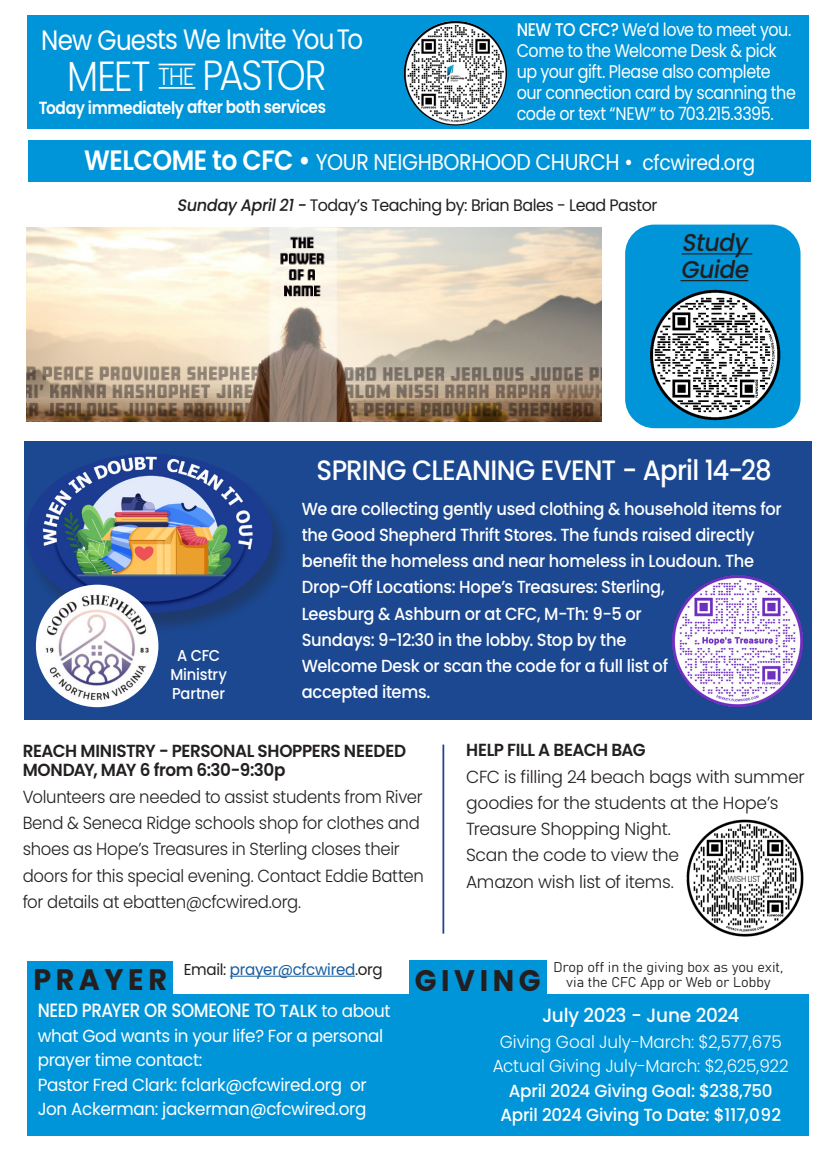
<style>
.page{position:relative;width:835px;height:1166px;background:#fff}
.page>*{position:absolute;margin:0;border:0;box-sizing:border-box;transform-origin:0 0}
.t1{font:300 42px "Poppins";letter-spacing:-.06em;color:#fff;scale:.88 1}
.t2{font:700 29.75px "Poppins";letter-spacing:.16em;color:#231f20;scale:.96 1}
.t3{font:500 28px "Poppins";letter-spacing:-.035em;color:#fff;scale:.93 1}
.t4{font:28px "Poppins";letter-spacing:-.045em;color:#fff;scale:.88 1}
.t5{font:italic 500 24.32px "Poppins";color:#231f20;scale:.96 1}
.t6{font:22.75px "Poppins";letter-spacing:-.02em;color:#fff;scale:.9 1}
.t7{font:500 19.25px "Poppins";letter-spacing:-.025em;color:#fff;scale:.87 1}
.t8{font:500 19.25px "Poppins";letter-spacing:-.025em;color:#fff;scale:.96 1}
.t9{font:18.2px/21px "Poppins";letter-spacing:-.025em;color:#fff;scale:.87 1}
.t10{font:500 17.5px/26.2px "Poppins";letter-spacing:-.015em;color:#fff;scale:.93 1}
.t11{font:300 17.5px/26.2px "Poppins";letter-spacing:-.015em;color:#231f20;scale:.94 1}
.t12{font:300 17.5px/26.2px "Poppins";letter-spacing:-.015em;color:#231f20}
.t13{font:17.5px/24.5px "Poppins";letter-spacing:-.02em;color:#fff;scale:.96 1}
.t14{font:600 17.5px/19.2px "Poppins";letter-spacing:-.025em;color:#231f20;scale:.96 1}
.t15{font:300 17.5px "Poppins";color:#fff;scale:.96 1}
.t16{font:500 17.5px "Poppins";letter-spacing:-.015em;color:#fff;scale:.96 1}
.t17{font:600 17.5px "Poppins";letter-spacing:-.035em;color:#fff;scale:.88 1}
.t18{font:16.62px "Poppins";letter-spacing:-.03em;color:#231f20;scale:.96 1}
.t19{font:15.75px "Poppins";letter-spacing:-.02em;color:#175d9e;scale:.96 1}
.t20{font:500 15.75px "Poppins";letter-spacing:-.015em;color:#fff;scale:.93 1}
.t21{font:14px/15.8px "Bahnschrift";color:#231f20;text-align:center}
.t22{font:300 8.75px "Poppins";letter-spacing:-.025em;color:#231f20;scale:.89 1}
.s1{font-weight:500}
.s2{font-weight:600;font-size:28px}
.s3{font-size:21px}
.s4{font-size:24.5px}
.s5{font-weight:500;font-style:italic}
.s6{color:#231f20}
.s7{font-size:17.5px}
.s8{font-weight:400;font-size:17.5px}
</style>
<div class="page">
<div style="left:28px;top:16px;width:781px;height:113px;background:#0095d9"></div>
<div style="left:625px;top:224px;width:175px;height:204px;background:#0095d9;border-radius:29px"></div>
<hr style="left:681px;top:253px;width:71px;height:1px;background:#231f20">
<hr style="left:680px;top:280px;width:68px;height:1px;background:#231f20">
<img style="left:650px;top:289px;width:131px;height:132px">
<hr style="left:158px;top:64px;width:37px;height:1px;background:#fff">
<hr style="left:159px;top:87px;width:36px;height:2px;background:#fff">
<img style="left:404px;top:21px;width:103px;height:104px">
<div style="left:28px;top:140px;width:782px;height:42px;background:#0095d9"></div>
<div style="left:27px;top:961px;width:146px;height:35px;background:#0095d9"></div>
<hr style="left:230px;top:975px;width:125px;height:1px;background:#175d9e">
<div style="left:27px;top:994px;width:782px;height:141px;background:#0095d9"></div>
<div style="left:409px;top:960px;width:137px;height:34px;background:#0095d9"></div>
<img style="left:27px;top:228px;width:574px;height:193px">
<div style="left:24px;top:441px;width:787px;height:278px;background:#1b4891"></div>
<img style="left:672px;top:575px;width:131px;height:133px">
<div style="left:24px;top:456px;width:266px;height:178px;background:#231f20;opacity:.32"></div>
<img style="left:26px;top:454px;width:247px;height:159px">
<img style="left:36px;top:584px;width:122px;height:123px;border-radius:61px">
<img style="left:686px;top:819px;width:118px;height:118px">
<hr style="left:442px;top:744px;width:2px;height:189px;background:#253f8e">
<div style="left:728px;top:874px;width:33px;height:8px;background:#fff"></div>
<p class="t9" style="left:517px;top:19px;width:317px"><span class="s1">NEW TO CFC?</span> We’d love to meet you.<br>Come to the Welcome Desk &amp; pick</p>
<p class="t9" style="left:517px;top:61px;width:293px">up your gift. Please also complete</p>
<p class="t9" style="left:517px;top:82px;width:322px">our connection card by scanning the</p>
<p class="t9" style="left:517px;top:103px;width:297px">code or text “NEW” to 703.215.3395.</p>
<p class="t6" style="left:84px;top:148px;width:747px"><span class="s2">WELCOME to CFC •</span> YOUR NEIGHBORHOOD CHURCH • <span class="s3">cfcwired.org</span></p>
<p class="t4" style="left:41px;top:23px;width:367px">New Guests We Invite You To</p>
<p class="t1" style="left:67px;top:51px;width:296px">MEET <span class="s4">THE</span> PASTOR</p>
<p class="t17" style="left:39px;top:97px;width:328px">Today immediately after both services</p>
<p class="t18" style="left:177px;top:196px;width:502px"><span class="s5">Sunday April21-</span> Today’s Teaching by: Brian Bales - Lead Pastor</p>
<p class="t5" style="left:681px;top:229px;width:76px">Study</p>
<p class="t5" style="left:680px;top:255px;width:79px">Guide</p>
<p class="t20" style="left:177px;top:646px;width:47px">A CFC</p>
<p class="t20" style="left:170px;top:665px;width:62px">Ministry</p>
<p class="t20" style="left:172px;top:684px;width:58px">Partner</p>
<p class="t3" style="left:317px;top:453px;width:491px">SPRING CLEANING EVENT - April 14-28</p>
<p class="t10" style="left:302px;top:495px;width:517px">We are collecting gently used clothing &amp; household items for the Good Shepherd Thrift Stores. The funds raised directly</p>
<p class="t10" style="left:302px;top:548px;width:488px">benefit the homeless and near homeless in Loudoun. The<br>Drop-Off Locations: Hope’s Treasures: Sterling,</p>
<p class="t10" style="left:302px;top:600px;width:367px">Leesburg &amp; Ashburn or at CFC, M-Th: 9-5 or</p>
<p class="t10" style="left:302px;top:626px;width:350px">Sundays: 9-12:30 in the lobby. Stop by the</p>
<p class="t10" style="left:302px;top:653px;width:395px">Welcome Desk or scan the code for a full list of</p>
<p class="t10" style="left:302px;top:679px;width:140px">accepted items.</p>
<p class="t14" style="left:23px;top:741px;width:401px">REACH MINISTRY - PERSONAL SHOPPERS NEEDED<br>MONDAY, MAY 6 from 6:30-9:30p</p>
<p class="t11" style="left:23px;top:783px;width:428px">Volunteers are needed to assist students from River Bend &amp; Seneca Ridge schools shop for clothes and shoes as Hope’s Treasures in Sterling closes their doors for this special evening. Contact Eddie Batten for details at ebatten@cfcwired.org.</p>
<p class="t14" style="left:466px;top:740px;width:188px">HELP FILL A BEACH BAG</p>
<p class="t12" style="left:466px;top:763px;width:340px">CFC is filling 24 beach bags with summer goodies for the students at the Hope’s</p>
<p class="t12" style="left:466px;top:816px;width:206px">Treasure Shopping Night.</p>
<p class="t12" style="left:466px;top:842px;width:214px">Scan the code to view the</p>
<p class="t12" style="left:466px;top:868px;width:209px">Amazon wish list of items.</p>
<p class="t22" style="left:728px;top:873px;width:38px">WISH LIST</p>
<p class="t2" style="left:33px;top:962px;width:141px">PRAYER</p>
<p class="t19" style="left:184px;top:960px;width:209px"><span class="s6">Email:</span> prayer@cfcwired<span class="s6">.org</span></p>
<p class="t7" style="left:38px;top:999px;width:407px">NEED PRAYER OR SOMEONE TO <span class="s7">TALK</span> <span class="s8">to about</span></p>
<p class="t13" style="left:38px;top:1023px;width:361px">what God wants in your life? For a personal prayer time contact:</p>
<p class="t13" style="left:38px;top:1072px;width:344px">Pastor Fred Clark: fclark@cfcwired.org or</p>
<p class="t13" style="left:38px;top:1097px;width:344px">Jon Ackerman: jackerman@cfcwired.org</p>
<p class="t2" style="left:415px;top:963px;width:132px">GIVING</p>
<p class="t21" style="left:553px;top:957px;width:231px">Drop off in the giving box as you exit, via the CFC App or Web or Lobby</p>
<p class="t8" style="left:542px;top:1003px;width:207px">July 2023 - June 2024</p>
<p class="t15" style="left:500px;top:1031px;width:295px">Giving Goal July-March: $2,577,675</p>
<p class="t15" style="left:493px;top:1056px;width:310px">Actual Giving July-March: $2,625,922</p>
<p class="t16" style="left:509px;top:1080px;width:276px">April 2024 Giving Goal: $238,750</p>
<p class="t16" style="left:500px;top:1105px;width:294px">April 2024 Giving To Date: $117,092</p>
</div>
